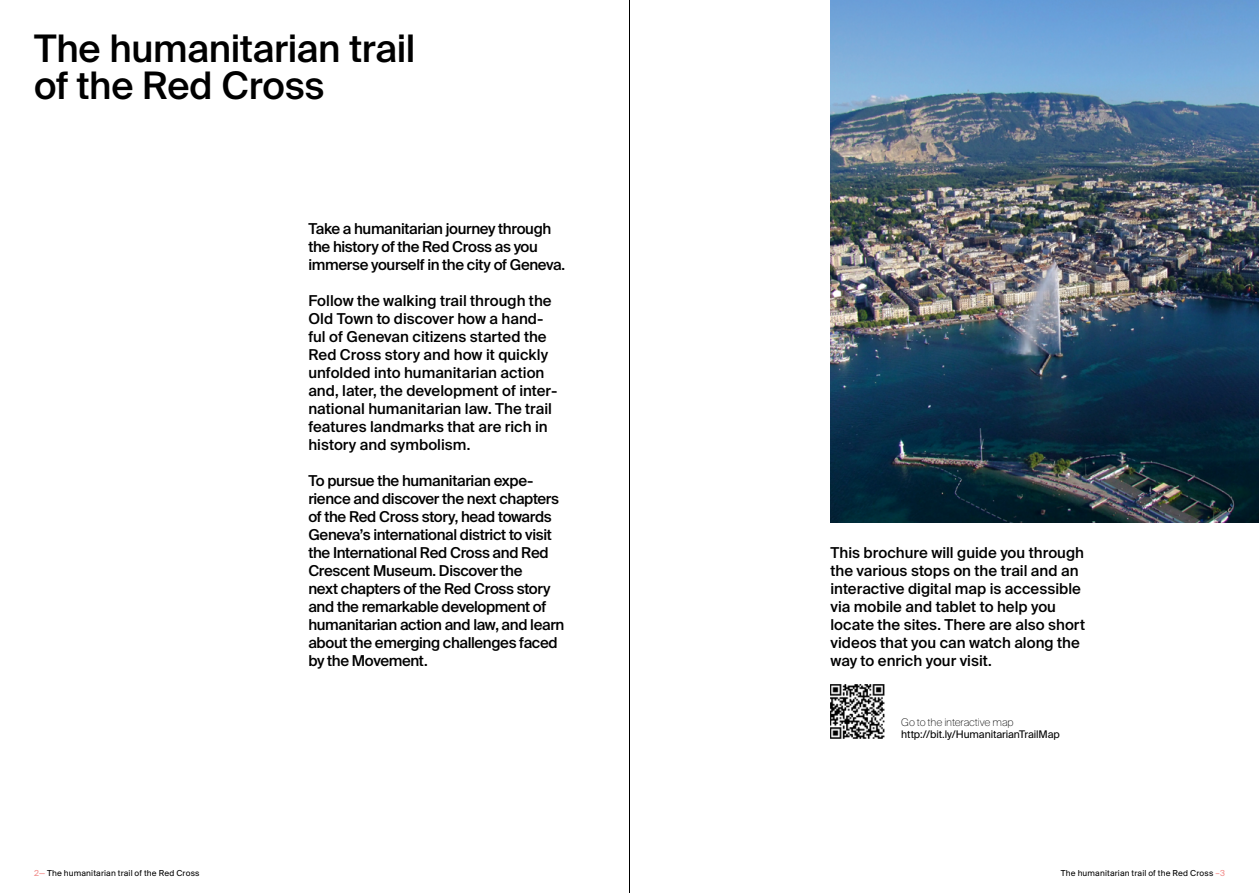
<style>
.page{position:relative;width:1259px;height:893px;background:#fff}
.page>*{position:absolute;margin:0;border:0;box-sizing:border-box;transform-origin:0 0}
.t1{font:500 37.95px/38px "Suisse Intl";letter-spacing:-.005em;color:#000}
.t2{font:500 15px/18px "Suisse Intl";letter-spacing:-.01em;color:#000}
.t3{font:10.5px "Suisse Intl";letter-spacing:-.01em;color:#000}
.t4{font:100 10.5px "Suisse Intl";letter-spacing:-.015em;color:#000}
.t5{font:9px "Suisse BP Intl";letter-spacing:.015em;color:#000}
.s1{color:#f18987}
</style>
<div class="page">
<img style="left:830px;top:0;width:429px;height:522px">
<hr style="left:629px;top:0;width:1px;height:893px;background:#000">
<img style="left:830px;top:684px;width:54px;height:54px">
<h1 class="t1" style="left:34px;top:29px;width:383px">The humanitarian trail of the Red Cross</h1>
<p class="t2" style="left:308px;top:220px;width:258px">Take a humanitarian journey through the history of the Red Cross as you immerse yourself in the city of Geneva.</p>
<p class="t2" style="left:308px;top:292px;width:251px">Follow the walking trail through the Old Town to discover how a hand&shy;ful of Genevan citizens started the Red Cross story and how it quickly unfolded into humanitarian action and, later, the development of inter&shy;national humanitarian law. The trail features landmarks that are rich in history and symbolism.</p>
<p class="t2" style="left:308px;top:472px;width:257px">To pursue the humanitarian expe&shy;rience and discover the next chapters of the Red Cross story, head towards Geneva’s international district to visit the International Red Cross and Red Crescent Museum. Discover the<br>next chapters of the Red Cross story and the remarkable development of humanitarian action and law, and learn about the emerging challenges faced by the Movement.</p>
<p class="t2" style="left:830px;top:544px;width:256px">This brochure will guide you through the various stops on the trail and an interactive digital map is accessible via mobile and tablet to help you locate the sites. There are also short videos that you can watch along the way to enrich your visit.</p>
<p class="t4" style="left:901px;top:716px;width:114px">Go to the interactive map</p>
<p class="t3" style="left:901px;top:728px;width:160px">http://bit.ly/HumanitarianTrailMap</p>
<p class="t5" style="left:34px;top:868px;width:167px"><span class="s1">2—</span> The humanitarian trail of the Red Cross</p>
<p class="t5" style="left:1060px;top:868px;width:166px">The humanitarian trail of the Red Cross <span class="s1">–3</span></p>
</div>
